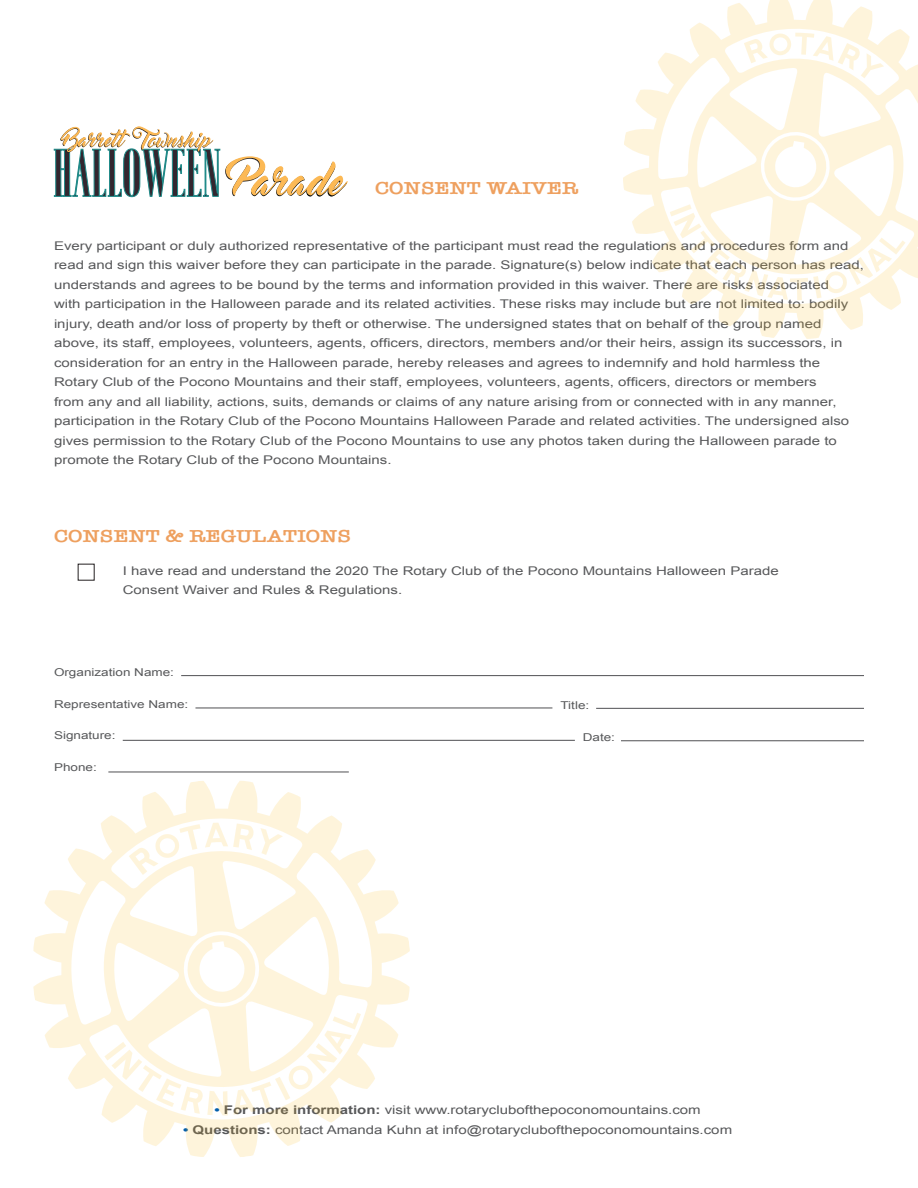
<style>
.page{position:relative;width:918px;height:1188px;background:#fff}
.page>*{position:absolute;margin:0;border:0;box-sizing:border-box;transform-origin:0 0}
.copy{font:600 17.85px "American Typewriter";color:#eea05f;scale:1.25 1}
.copy-2{font:12px/19.5px "Arial";color:#57585a;scale:1.25 1}
.copy-3{font:10.8px "Arial";color:#57585a;scale:1.25 1}
.s1{font-weight:700;color:#015dab}
.s2{font-weight:700}
</style>
<div class="page">
<svg style="left:54px;top:126px;width:294px;height:455px"></svg>
<hr style="left:181px;top:675px;width:683px;height:1px;background:#636366">
<hr style="left:195px;top:707px;width:357px;height:2px;background:#636366">
<hr style="left:123px;top:740px;width:452px;height:1px;background:#636366">
<hr style="left:108px;top:771px;width:241px;height:2px;background:#636366">
<hr style="left:596px;top:708px;width:268px;height:1px;background:#636366">
<hr style="left:621px;top:740px;width:243px;height:1px;background:#636366">
<svg style="left:623px;top:0;width:295px;height:339px"></svg>
<svg style="left:33px;top:781px;width:377px;height:376px"></svg>
<p class="copy" style="left:375px;top:175px;width:164px">CONSENT WAIVER</p>
<p class="copy-2" style="left:54px;top:236px;width:649px">Every participant or duly authorized representative of the participant must read the regulations and procedures form and read and sign this waiver before they can participate in the parade. Signature(s) below indicate that each person has read, understands and agrees to be bound by the terms and information provided in this waiver. There are risks associated<br>with participation in the Halloween parade and its related activities. These risks may include but are not limited to: bodily injury, death and/or loss of property by theft or otherwise. The undersigned states that on behalf of the group named above, its staff, employees, volunteers, agents, officers, directors, members and/or their heirs, assign its successors, in consideration for an entry in the Halloween parade, hereby releases and agrees to indemnify and hold harmless the</p>
<p class="copy-2" style="left:54px;top:372px;width:638px">Rotary Club of the Pocono Mountains and their staff, employees, volunteers, agents, officers, directors or members from any and all liability, actions, suits, demands or claims of any nature arising from or connected with in any manner, participation in the Rotary Club of the Pocono Mountains Halloween Parade and related activities. The undersigned also gives permission to the Rotary Club of the Pocono Mountains to use any photos taken during the Halloween parade to promote the Rotary Club of the Pocono Mountains.</p>
<p class="copy" style="left:54px;top:523px;width:239px">CONSENT &amp; REGULATIONS</p>
<p class="copy-2" style="left:123px;top:561px;width:526px">I have read and understand the 2020 The Rotary Club of the Pocono Mountains Halloween Parade<br>Consent Waiver and Rules &amp; Regulations.</p>
<p class="copy-3" style="left:54px;top:665px;width:98px">Organization Name:</p>
<p class="copy-3" style="left:54px;top:697px;width:109px">Representative Name:</p>
<p class="copy-3" style="left:54px;top:728px;width:51px">Signature:</p>
<p class="copy-3" style="left:54px;top:760px;width:36px">Phone:</p>
<p class="copy-3" style="left:561px;top:698px;width:25px">Title:</p>
<p class="copy-3" style="left:583px;top:730px;width:27px">Date:</p>
<p class="copy-2" style="left:215px;top:1101px;width:390px"><span class="s1">•</span> <span class="s2">For more information:</span> visit www.rotaryclubofthepoconomountains.com</p>
<p class="copy-2" style="left:183px;top:1120px;width:441px"><span class="s1">•</span> <span class="s2">Questions:</span> contact Amanda Kuhn at info@rotaryclubofthepoconomountains.com</p>
</div>
